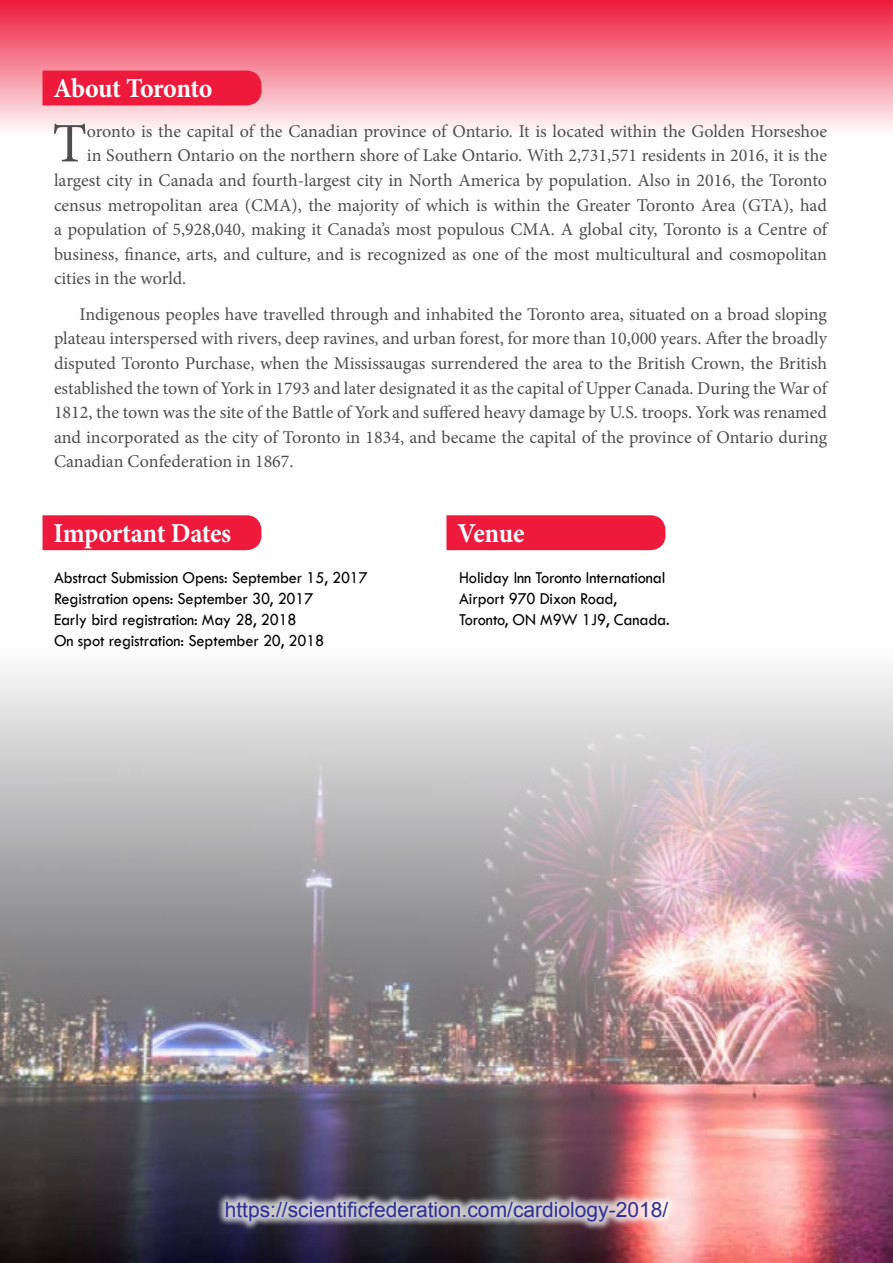
<style>
.page{position:relative;width:893px;height:1263px;background:#fff}
.page>*{position:absolute;margin:0;border:0;box-sizing:border-box;transform-origin:0 0}
.t1{font:55.8px "Minion Pro";color:#4d4d4f}
.t2{font:700 27.45px "Minion Pro";letter-spacing:-.02em;color:#fff;scale:.95 1}
.t3{font:21px "Arial";color:#2e3092}
.t4{font:18px/24.6px "Minion Pro";color:#4d4d4f;text-align:justify}
.t5{font:17.25px/21px "Tw Cen";letter-spacing:-.01em;color:#000;scale:.95 1}
</style>
<div class="page">
<img style="left:1px;top:669px;width:891px;height:593px">
<div style="left:0;top:0;width:893px;height:134px;background:linear-gradient(to bottom,#ed193a,#fef9fa)"></div>
<div style="left:43px;top:71px;width:218px;height:34px;background:#ed1a3b"></div>
<div style="left:43px;top:515px;width:218px;height:35px;background:#ed1a3b"></div>
<div style="left:446px;top:515px;width:219px;height:35px;background:#ed1a3b"></div>
<div style="left:216px;top:1192px;width:462px;height:39px;background:#fff;opacity:.75"></div>
<h2 class="t2" style="left:54px;top:69px;width:169px">About Toronto</h2>
<h1 class="t1" style="left:52px;top:106px;width:36px">T</h1>
<p class="t4" style="left:87px;top:119px;width:742px">oronto is the capital of the Canadian province of Ontario. It is located within the Golden Horseshoe</p>
<p class="t4" style="left:54px;top:143px;width:775px;text-indent:33px">in Southern Ontario on the northern shore of Lake Ontario. With 2,731,571 residents in 2016, isit the largest city in Canada and fourth-largest city in North America by population. Also in 2016, the Toronto census metropolitan area (CMA ,) the majority of which is within the Greater Toronto Area (GTA ,) had a population of 5,928,040, making it Canadas’ most populous CMA A. global city, Toronto is a Centre of business, finance, arts, and culture, and is recognized as one of the most multicultural and cosmopolitan cities in the world.</p>
<p class="t4" style="left:54px;top:302px;width:775px;text-indent:26px">Indigenous peoples have travelled through and inhabited the Toronto area, situated on a broad sloping plateau interspersed with rivers, deep ravines, and urban forest, for more than 10,000 years. After the broadly disputed Toronto Purchase, when the Mississaugas surrendered the area to the British Crown, the British established the town of York in 1793 and later designated it as the capital of Upper Canada. During the War of 1812, the town was the site of the Battle of York and suffered heavy damage by U .S. troops. York was renamed and incorporated as the city of Toronto in 1834, and became the capital of the province of Ontario during Canadian Confederation in 1867.</p>
<h2 class="t2" style="left:54px;top:514px;width:188px">Important Dates</h2>
<p class="t5" style="left:54px;top:567px;width:332px">Abstract Submission Opens: September 15, 2017<br>Registration opens: September 30, 2017<br>Early bird registration: May 28, 2018<br>On spot registration: September 20, 2018</p>
<p class="t5" style="left:459px;top:567px;width:223px">Holiday Inn Toronto International<br>Airport 970 Dixon Road,<br>Toronto, ON M W9 J1 9, Canada.</p>
<h2 class="t2" style="left:458px;top:514px;width:72px">Venue</h2>
<p class="t3" style="left:225px;top:1195px;width:445px">https://scientificfederation.com/cardiology-2018/</p>
</div>
